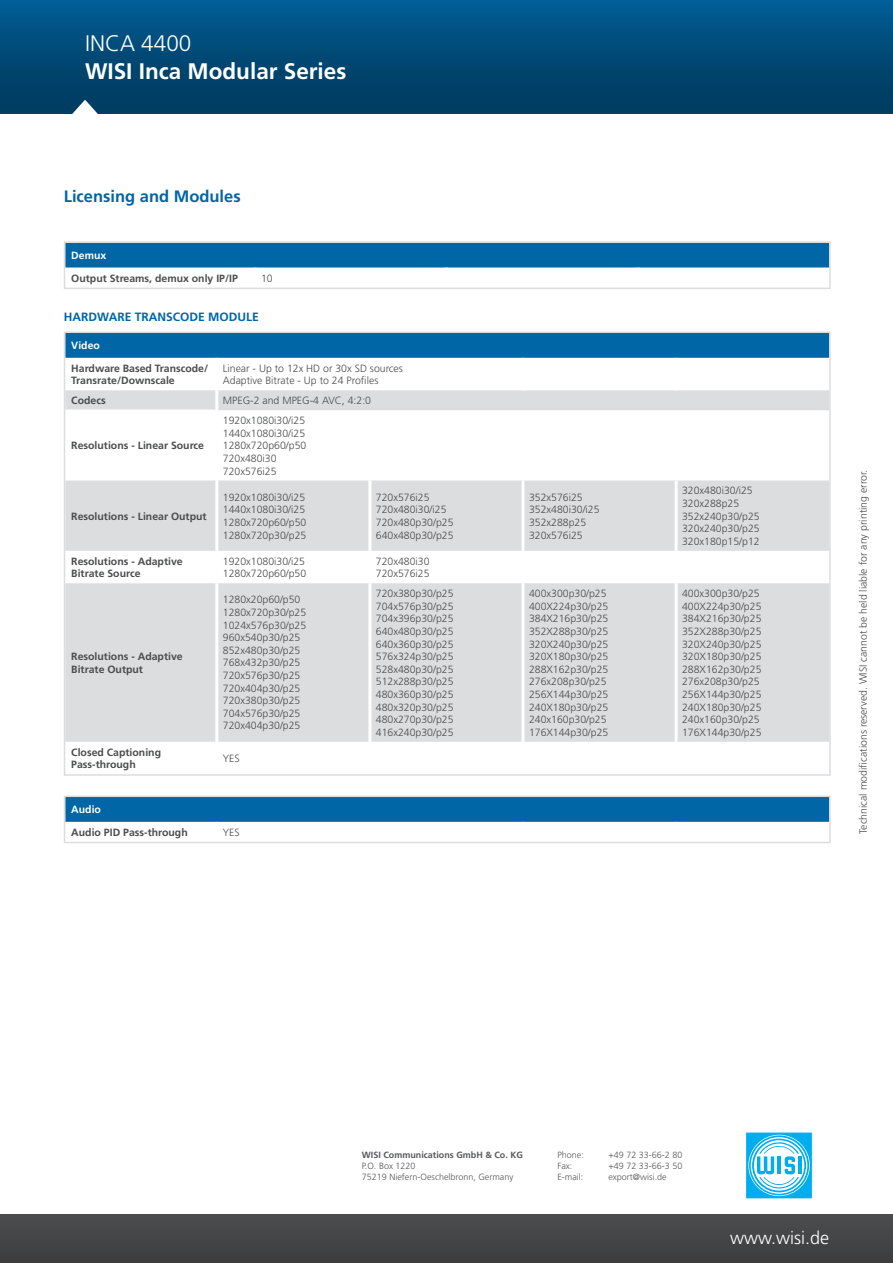
<style>
.page{position:relative;width:893px;height:1263px;background:#fff}
.page>*{position:absolute;margin:0;border:0;box-sizing:border-box;transform-origin:0 0}
.t1{font:700 22.5px "Frutiger LT Std";color:#fff}
.t2{font:300 22.5px "Frutiger LT Std";color:#fff}
.t3{font:300 18px "Frutiger LT Std";color:#fff}
.t4{font:700 16.5px "Frutiger LT Std";color:#0166a5}
.t5{font:700 12px "Frutiger LT Std";color:#0166a5}
.t6{font:300 10.5px/12.6px "Frutiger LT Std";color:#4b4c4d}
.t7{font:700 10.5px/12.6px "Frutiger LT Std";color:#4b4c4d}
.t8{font:700 10.5px "Frutiger LT Std";color:#fff}
.t9{font:300 9px/10.8px "Frutiger LT Std";color:#57585a}
.t10{font:700 9px "Frutiger LT Std";color:#57585a}
</style>
<div class="page">
<div style="left:0;top:0;width:893px;height:114px;background:linear-gradient(to bottom,#015c93,#00395b)"></div>
<svg style="left:72px;top:100px;width:26px;height:14px"></svg>
<div style="left:0;top:1215px;width:893px;height:48px;background:#454647"></div>
<div style="left:746px;top:1132px;width:66px;height:67px;background:#00aeef"></div>
<svg style="left:748px;top:1135px;width:62px;height:61px"></svg>
<svg style="left:749px;top:1135px;width:60px;height:60px"></svg>
<svg style="left:751px;top:1137px;width:56px;height:57px"></svg>
<svg style="left:752px;top:1138px;width:54px;height:54px"></svg>
<svg style="left:754px;top:1140px;width:50px;height:50px"></svg>
<hr style="left:798px;top:1156px;width:4px;height:18px;background:#00aeef">
<svg style="left:757px;top:1142px;width:42px;height:48px"></svg>
<div style="left:745px;top:1132px;width:68px;height:67px;border:1px solid #fff"></div>
<div style="left:67px;top:244px;width:761px;height:24px;background:#0166a5"></div>
<div style="left:64px;top:241px;width:767px;height:48px;border:2px solid #dcdddf"></div>
<div style="left:67px;top:334px;width:761px;height:24px;background:#0166a5"></div>
<div style="left:67px;top:390px;width:761px;height:20px;background:#dcdddf"></div>
<svg style="left:67px;top:480px;width:761px;height:262px;background:#e0e1e3"></svg>
<hr style="left:65px;top:409px;width:150px;height:2px;background:#fff">
<hr style="left:215px;top:390px;width:3px;height:20px;background:#fff">
<hr style="left:215px;top:480px;width:3px;height:71px;background:#fff">
<hr style="left:368px;top:480px;width:3px;height:71px;background:#fff">
<hr style="left:215px;top:551px;width:3px;height:32px;background:#fff">
<hr style="left:368px;top:551px;width:3px;height:32px;background:#fff">
<hr style="left:215px;top:583px;width:3px;height:159px;background:#fff">
<hr style="left:368px;top:583px;width:3px;height:159px;background:#fff">
<hr style="left:521px;top:480px;width:3px;height:71px;background:#fff">
<hr style="left:675px;top:480px;width:3px;height:71px;background:#fff">
<hr style="left:521px;top:551px;width:3px;height:32px;background:#fff">
<hr style="left:675px;top:551px;width:3px;height:32px;background:#fff">
<hr style="left:521px;top:583px;width:3px;height:159px;background:#fff">
<hr style="left:675px;top:583px;width:3px;height:159px;background:#fff">
<div style="left:64px;top:331px;width:767px;height:445px;border:2px solid #dcdddf"></div>
<div style="left:67px;top:798px;width:761px;height:24px;background:#0166a5"></div>
<div style="left:64px;top:795px;width:767px;height:48px;border:2px solid #dcdddf"></div>
<h1 class="t2" style="left:85px;top:31px;width:108px">INCA 4400</h1>
<h1 class="t1" style="left:85px;top:58px;width:263px">WISI Inca Modular Series</h1>
<h3 class="t4" style="left:64px;top:186px;width:178px">Licensing and Modules</h3>
<p class="t8" style="left:71px;top:249px;width:37px">Demux</p>
<p class="t7" style="left:71px;top:272px;width:168px">Output Streams, demux only IP/IP</p>
<p class="t6" style="left:261px;top:272px;width:13px">10</p>
<p class="t5" style="left:64px;top:310px;width:196px">HARDWARE TRANSCODE MODULE</p>
<p class="t8" style="left:71px;top:340px;width:30px">Video</p>
<p class="t7" style="left:71px;top:362px;width:138px">Hardware Based Transcode/<br>Transrate/Downscale</p>
<p class="t6" style="left:223px;top:362px;width:182px">Linear - Up to 12x HD or 30x SD sources<br>Adaptive Bitrate - Up to 24 Profiles</p>
<p class="t7" style="left:71px;top:394px;width:36px">Codecs</p>
<p class="t6" style="left:223px;top:394px;width:150px">MPEG-2 and MPEG-4 AVC, 4:2:0</p>
<p class="t7" style="left:71px;top:439px;width:134px">Resolutions - Linear Source</p>
<p class="t6" style="left:223px;top:414px;width:85px">1920x1080i30/i25<br>1440x1080i30/i25<br>1280x720p60/p50<br>720x480i30<br>720x576i25</p>
<p class="t7" style="left:71px;top:510px;width:137px">Resolutions - Linear Output</p>
<p class="t6" style="left:223px;top:491px;width:85px;text-align:justify">1920x1080i30/i25<br>1440x1080i30/i25<br>1280x720p60/p50<br>1280x720p30/p25</p>
<p class="t6" style="left:376px;top:491px;width:79px">720x576i25<br>720x480i30/i25<br>720x480p30/p25<br>640x480p30/p25</p>
<p class="t6" style="left:529px;top:491px;width:72px">352x576i25<br>352x480i30/i25<br>352x288p25<br>320x576i25</p>
<p class="t6" style="left:682px;top:485px;width:79px">320x480i30/i25<br>320x288p25<br>352x240p30/p25<br>320x240p30/p25<br>320x180p15/p12</p>
<p class="t7" style="left:71px;top:555px;width:113px">Resolutions - Adaptive<br>Bitrate Source</p>
<p class="t6" style="left:223px;top:555px;width:85px">1920x1080i30/i25<br>1280x720p60/p50</p>
<p class="t6" style="left:376px;top:555px;width:55px">720x480i30<br>720x576i25</p>
<p class="t7" style="left:71px;top:650px;width:113px">Resolutions - Adaptive<br>Bitrate Output</p>
<p class="t6" style="left:223px;top:594px;width:85px">1280x20p60/p50<br>1280x720p30/p25<br>1024x576p30/p25<br>960x540p30/p25<br>852x480p30/p25<br>768x432p30/p25<br>720x576p30/p25<br>720x404p30/p25<br>720x380p30/p25<br>704x576p30/p25<br>720x404p30/p25</p>
<p class="t6" style="left:376px;top:587px;width:79px;text-align:justify">720x380p30/p25<br>704x576p30/p25<br>704x396p30/p25<br>640x480p30/p25<br>640x360p30/p25<br>576x324p30/p25<br>528x480p30/p25<br>512x288p30/p25<br>480x360p30/p25<br>480x320p30/p25<br>480x270p30/p25<br>416x240p30/p25</p>
<p class="t6" style="left:529px;top:587px;width:81px">400x300p30/p25<br>400X224p30/p25<br>384X216p30/p25<br>352X288p30/p25<br>320X240p30/p25<br>320X180p30/p25<br>288X162p30/p25<br>276x208p30/p25<br>256X144p30/p25<br>240X180p30/p25<br>240x160p30/p25<br>176X144p30/p25</p>
<p class="t6" style="left:682px;top:587px;width:81px">400x300p30/p25<br>400X224p30/p25<br>384X216p30/p25<br>352X288p30/p25<br>320X240p30/p25<br>320X180p30/p25<br>288X162p30/p25<br>276x208p30/p25<br>256X144p30/p25<br>240X180p30/p25<br>240x160p30/p25<br>176X144p30/p25</p>
<p class="t7" style="left:71px;top:746px;width:91px">Closed Captioning<br>Pass-through</p>
<p class="t6" style="left:223px;top:752px;width:18px">YES</p>
<p class="t8" style="left:71px;top:803px;width:31px">Audio</p>
<p class="t7" style="left:71px;top:826px;width:118px">Audio PID Pass-through</p>
<p class="t6" style="left:223px;top:826px;width:18px">YES</p>
<p class="t6" style="left:857px;top:834px;width:365px;rotate:-90deg">Technical modifications reserved. WISI cannot be held liable for any printing error.</p>
<p class="t10" style="left:362px;top:1149px;width:163px">WISI Communications GmbH &amp; Co. KG</p>
<p class="t9" style="left:362px;top:1160px;width:153px">P.O. Box 1220<br>75219 Niefern-Oeschelbronn, Germany</p>
<p class="t9" style="left:557px;top:1150px;width:28px">Phone:</p>
<p class="t9" style="left:608px;top:1150px;width:75px">+49 72 33-66-2 80</p>
<p class="t9" style="left:557px;top:1160px;width:16px">Fax:</p>
<p class="t9" style="left:608px;top:1160px;width:75px">+49 72 33-66-3 50</p>
<p class="t9" style="left:557px;top:1171px;width:27px">E-mail:</p>
<p class="t9" style="left:608px;top:1171px;width:60px">export@wisi.de</p>
<h2 class="t3" style="left:730px;top:1227px;width:101px">www.wisi.de</h2>
</div>
